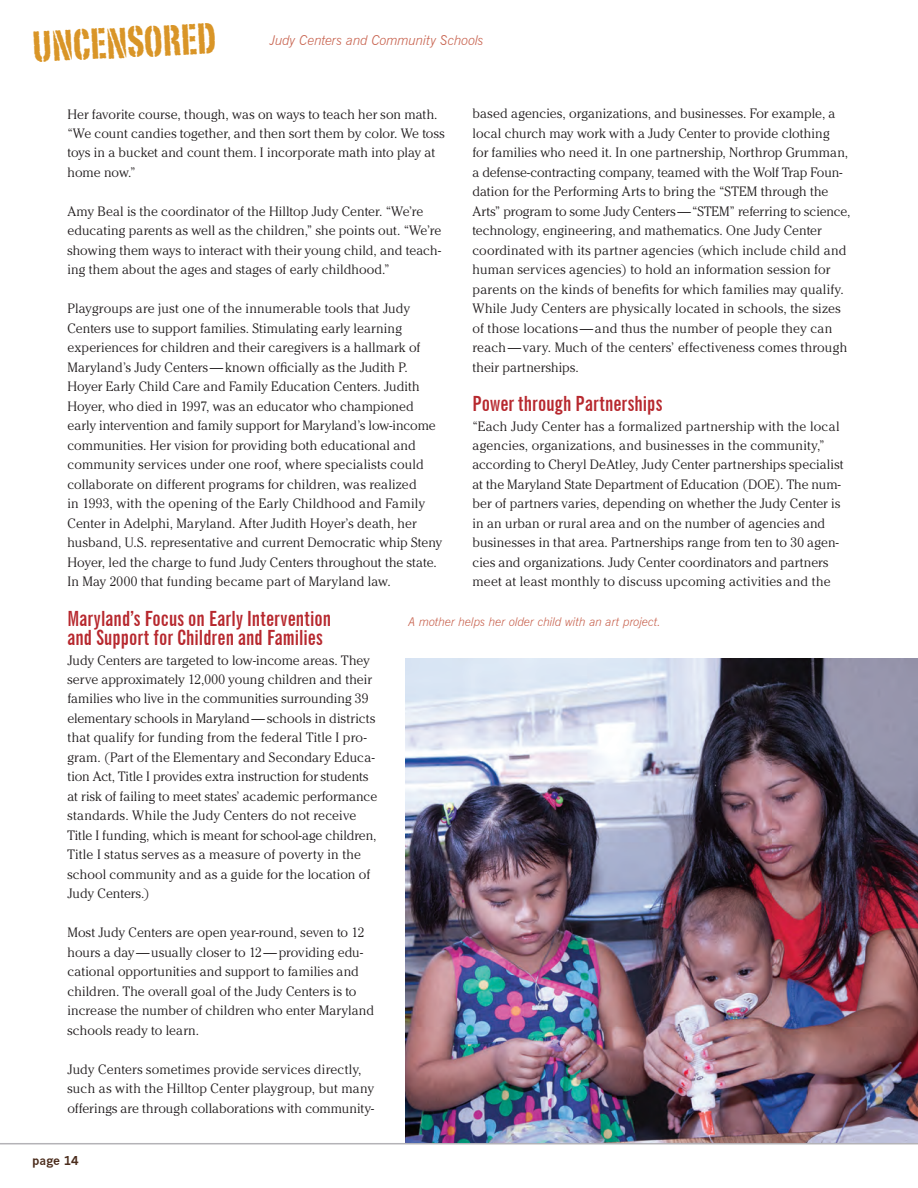
<style>
.page{position:relative;width:918px;height:1188px;background:#fff}
.page>*{position:absolute;margin:0;border:0;box-sizing:border-box;transform-origin:0 0}
.t1{font:42.6px "Portago ITC Std";color:#d99527}
.t2{font:700 extra-condensed 21px/19.5px "News Gothic BT";letter-spacing:.005em;color:#b7282e}
.t3{font:300 13.5px/19.5px "Cheltenham";letter-spacing:.005em;color:#231f20}
.t4{font:italic 300 13.5px "News Gothic BT";letter-spacing:-.005em;color:#c7614d}
.t5{font:italic 300 12px "News Gothic BT";color:#c7614d}
.t6{font:700 12px "News Gothic";color:#4b2c1c}
</style>
<div class="page">
<img style="left:405px;top:658px;width:513px;height:485px">
<hr style="left:0;top:1143px;width:918px;height:1px;background:#b4b3b7">
<h1 class="t1" style="left:31px;top:21px;width:185px;rotate:-3deg">Uncensored</h1>
<p class="t4" style="left:270px;top:32px;width:215px">Judy Centers and Community Schools</p>
<p class="t3" style="left:472px;top:104px;width:380px">based agencies, organizations, and businesses. For example, a local church may work with a Judy Center to provide clothing<br>for families who need it. In one partnership, Northrop Grumman, a defense-contracting company, teamed with the Wolf Trap Foun&shy;dation for the Performing Arts to bring the “STEM through the Arts” program to some Judy Centers —“STEM” referring to science, technology, engineering, and mathematics. One Judy Center coordinated with its partner agencies (which include child and human services agencies) to hold an information session for parents on the kinds of benefits for which families may qualify.<br>While Judy Centers are physically located in schools, the sizes of those locations —and thus the number of people they can reach—vary. Much of the centers’ effectiveness comes through their partnerships.</p>
<h2 class="t2" style="left:472px;top:394px;width:191px">Power through Partnerships</h2>
<p class="t3" style="left:472px;top:416px;width:373px">“Each Judy Center has a formalized partnership with the local agencies, organizations, and businesses in the community,” according to Cheryl DeAtley, Judy Center partnerships specialist at the Maryland State Department of Education (DOE). The num&shy;ber of partners varies, depending on whether the Judy Center is in an urban or rural area and on the number of agencies and businesses in that area. Partnerships range from ten to 30 agen&shy;cies and organizations. Judy Center coordinators and partners meet at least monthly to discuss upcoming activities and the</p>
<p class="t5" style="left:408px;top:614px;width:254px">A mother helps her older child with an art project.</p>
<p class="t3" style="left:68px;top:104px;width:379px">Her favorite course, though, was on ways to teach her son math. “We count candies together, and then sort them by color. We toss toys in a bucket and count them. I incorporate math into play at home now.”</p>
<p class="t3" style="left:68px;top:201px;width:375px">Amy Beal is the coordinator of the Hilltop Judy Center. “We’re educating parents as well as the children,” she points out. “We’re showing them ways to interact with their young child, and teach&shy;ing them about the ages and stages of early childhood.”</p>
<p class="t3" style="left:68px;top:299px;width:376px">Playgroups are just one of the innumerable tools that Judy Centers use to support families. Stimulating early learning experiences for children and their caregivers is a hallmark of Maryland’s Judy Centers — known officially as the Judith P.<br>Hoyer Early Child Care and Family Education Centers. Judith Hoyer, who died in 1997, was an educator who championed early intervention and family support for Maryland’s low-income communities. Her vision for providing both educational and community services under one roof, where specialists could collaborate on different programs for children, was realized<br>in 1993, with the opening of the Early Childhood and Family Center in Adelphi, Maryland. After Judith Hoyer’s death, her husband, U.S. representative and current Democratic whip Steny Hoyer, led the charge to fund Judy Centers throughout the state.<br>In May 2000 that funding became part of Maryland law.</p>
<h2 class="t2" style="left:68px;top:608px;width:265px">Maryland’s Focus on Early Intervention and Support for Children and Families</h2>
<p class="t3" style="left:68px;top:650px;width:311px">Judy Centers are targeted to low-income areas. They serve approximately 12,000 young children and their families who live in the communities surrounding 39 elementary schools in Maryland— schools in districts that qualify for funding from the federal Title I pro&shy;gram. (Part of the Elementary and Secondary Educa&shy;tion Act, Title I provides extra instruction for students at risk of failing to meet states’ academic performance standards. While the Judy Centers do not receive Title I funding, which is meant for school-age children, Title I status serves as a measure of poverty in the school community and as a guide for the location of Judy Centers.)</p>
<p class="t3" style="left:68px;top:923px;width:308px">Most Judy Centers are open year-round, seven to 12 hours a day— usually closer to 12— providing edu&shy;cational opportunities and support to families and children. The overall goal of the Judy Centers is to increase the number of children who enter Maryland schools ready to learn.</p>
<p class="t3" style="left:68px;top:1059px;width:308px">Judy Centers sometimes provide services directly, such as with the Hilltop Center playgroup, but many offerings are through collaborations with community-</p>
<p class="t6" style="left:32px;top:1154px;width:48px">page 14</p>
</div>
